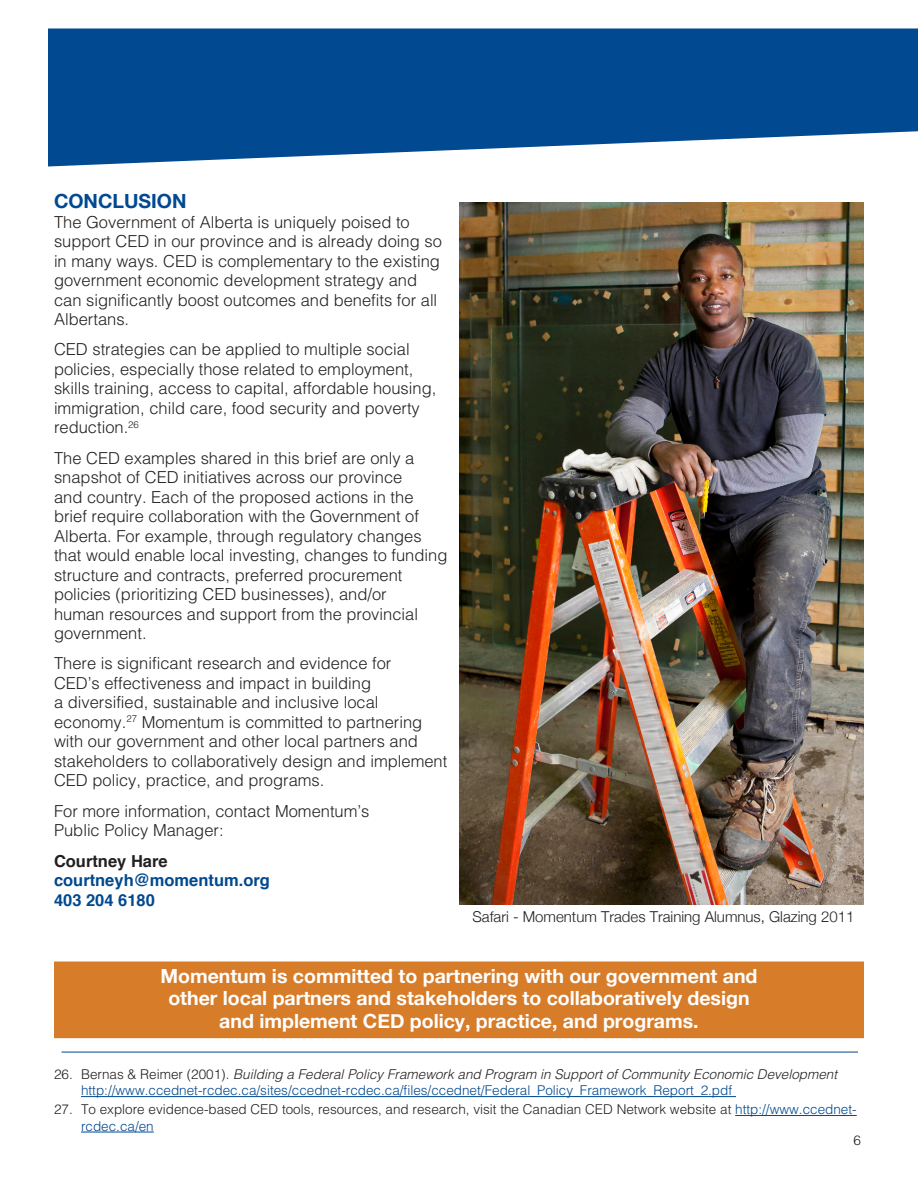
<style>
.page{position:relative;width:918px;height:1188px;background:#fff}
.page>*{position:absolute;margin:0;border:0;box-sizing:border-box;transform-origin:0 0}
.M_Did_you_know_body{font:700 19.5px/22.5px "Helvetica Neue";color:#fff;text-align:center}
.M_Sub_head{font:700 19.5px "Helvetica Neue";color:#014990}
.Body_Copy{font:300 16.5px/19.5px "Helvetica";color:#231f20}
.Body_Copy_1st_P{font:300 16.5px/19.5px "Helvetica";color:#231f20}
.Body_Copy-2{font:700 16.5px/19.5px "Helvetica";color:#014990}
.M_story_base_copy_st{font:300 15px "Helvetica Neue";color:#231f20}
.t1{font:300 13.5px/16.5px "Helvetica";color:#014990}
.Body_Copy-3{font:300 13.5px/16.5px "Helvetica";color:#231f20}
.s1{color:#231f20}
.s2{font-style:italic;color:#231f20}
.s3{color:#014990}
</style>
<div class="page">
<svg style="left:48px;top:28px;width:870px;height:138px;background:#205f9d"></svg>
<hr style="left:62px;top:1052px;width:796px;height:1px;background:#014990">
<hr style="left:81px;top:1096px;width:655px;height:1px;background:#014990">
<hr style="left:735px;top:1115px;width:122px;height:1px;background:#014990">
<hr style="left:81px;top:1132px;width:73px;height:1px;background:#014990">
<div style="left:54px;top:962px;width:810px;height:76px;background:#d77c29"></div>
<img style="left:460px;top:202px;width:403px;height:702px">
<p class="M_Sub_head" style="left:54px;top:189px;width:134px">CONCLUSION</p>
<p class="Body_Copy_1st_P" style="left:54px;top:212px;width:389px">The Government of Alberta is uniquely poised to support CED in our province and is already doing so in many ways. CED is complementary to the existing government economic development strategy and can significantly boost outcomes and benefits for all Albertans.</p>
<p class="Body_Copy" style="left:54px;top:340px;width:384px">CED strategies can be applied to multiple social policies, especially those related to employment, skills training, access to capital, affordable housing, immigration, child care, food security and poverty reduction.<sup>26</sup></p>
<p class="Body_Copy" style="left:54px;top:448px;width:395px">The CED examples shared in this brief are only a snapshot of CED initiatives across our province<br>and country. Each of the proposed actions in the brief require collaboration with the Government of Alberta. For example, through regulatory changes that would enable local investing, changes to funding structure and contracts, preferred procurement policies (prioritizing CED businesses), and/or<br>human resources and support from the provincial government.</p>
<p class="Body_Copy" style="left:54px;top:654px;width:395px">There is significant research and evidence for<br>CED’s effectiveness and impact in building<br>a diversified, sustainable and inclusive local economy.<sup>27</sup> Momentum is committed to partnering with our government and other local partners and stakeholders to collaboratively design and implement CED policy, practice, and programs.</p>
<p class="Body_Copy" style="left:54px;top:801px;width:317px">For more information, contact Momentum’s<br>Public Policy Manager:</p>
<p class="Body_Copy-2" style="left:54px;top:851px;width:217px"><span class="s1">Courtney Hare </span>courtneyh@momentum.org<br>403 204 6180</p>
<p class="M_story_base_copy_st" style="left:472px;top:907px;width:384px">Safari - Momentum Trades Training Alumnus, Glazing 2011</p>
<p class="M_Did_you_know_body" style="left:160px;top:964px;width:599px">Momentum is committed to partnering with our government and other local partners and stakeholders to collaboratively design and implement CED policy, practice, and programs.</p>
<p class="t1" style="left:81px;top:1066px;width:758px;text-indent:-27px"><span class="s1">26. Bernas &amp; Reimer (2001).</span> <span class="s2">Building a Federal Policy Framework and Program in Support of Community Economic Development </span>http://www.ccednet-rcdec.ca/sites/ccednet-rcdec.ca/files/ccednet/Federal_Policy_Framework_Report_2.pdf</p>
<p class="Body_Copy-3" style="left:81px;top:1101px;width:777px;text-indent:-27px">27. To explore evidence-based CED tools, resources, and research, visit the Canadian CED Network website at <span class="s3">http://www.ccednet&shy;rcdec.ca/en</span></p>
<p class="Body_Copy-3" style="left:854px;top:1132px;width:9px">6</p>
</div>
